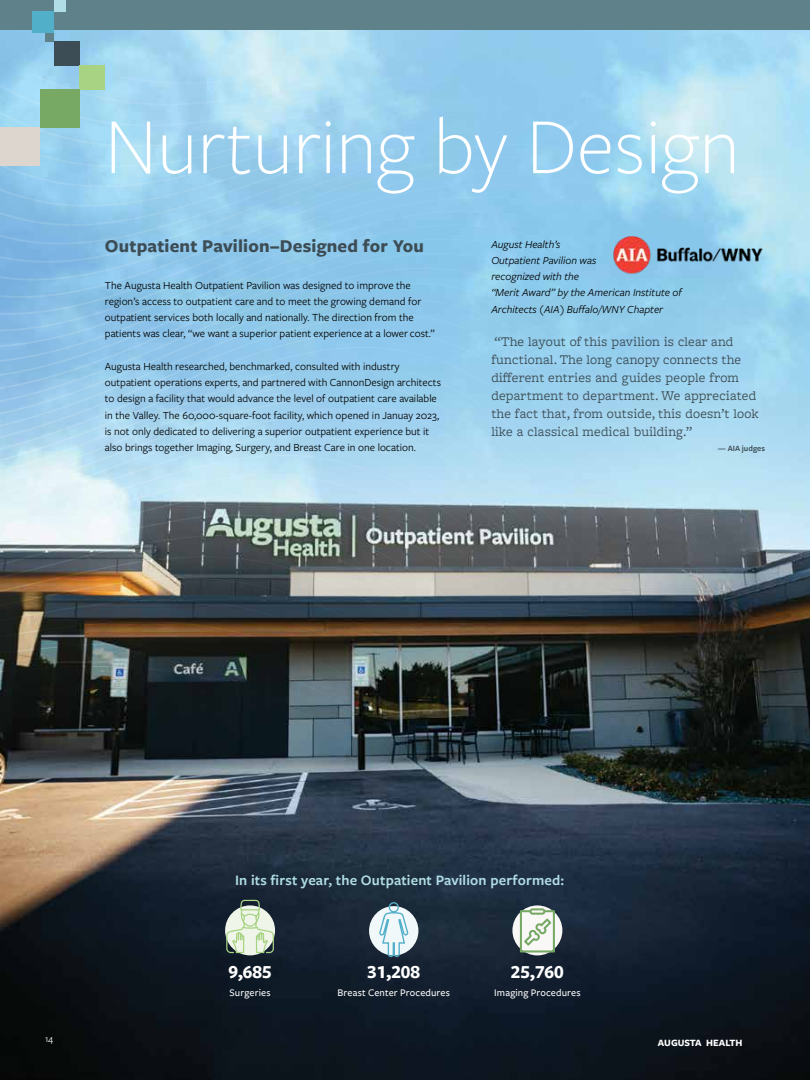
<style>
.page{position:relative;width:810px;height:1080px;background:#fff}
.page>*{position:absolute;margin:0;border:0;box-sizing:border-box;transform-origin:0 0}
.t1{font:300 82.5px "Freight Sans Pro";color:#fff}
.t2{font:700 19.25px "Freight Sans Pro";color:#fff}
.t3{font:700 18.75px "Freight Sans Pro";letter-spacing:.01em;color:#3d4d55}
.t4{font:600 15px "Freight Sans Pro";letter-spacing:.01em;color:#b1dde7}
.t5{font:13.88px/17.9px "Freight Macro Pro";letter-spacing:.01em;color:#3d4d55}
.t6{font:11.25px/16.2px "Freight Sans Pro";color:#000}
.t7{font:italic 11.25px/16.2px "Freight Sans Pro";color:#000}
.t8{font:500 10.5px "Freight Sans Pro";letter-spacing:.01em;color:#fff}
.t9{font:700 10px "Freight Sans Pro";color:#fff}
.t10{font:10px "Freight Sans Pro";color:#fff}
.t11{font:600 8.38px "Freight Sans Pro";color:#3d4d55}
</style>
<div class="page">
<img style="left:0;top:29px;width:810px;height:1051px">
<div style="left:0;top:0;width:810px;height:29px;background:#5e818a"></div>
<img style="left:0;top:76px;width:808px;height:663px">
<svg style="left:512px;top:905px;width:50px;height:50px"></svg>
<svg style="left:520px;top:908px;width:35px;height:45px"></svg>
<svg style="left:226px;top:800px;width:49px;height:277px;background:#37434a"></svg>
<div style="left:369px;top:906px;width:49px;height:50px;background:#f1f8f9;border-radius:50%"></div>
<svg style="left:378px;top:901px;width:31px;height:57px"></svg>
<img style="left:607px;top:230px;width:167px;height:45px">
<div style="left:54px;top:0;width:11px;height:11px;background:#b1dde7"></div>
<div style="left:33px;top:11px;width:21px;height:22px;background:#52afca"></div>
<div style="left:46px;top:33px;width:8px;height:8px;background:#5e818a"></div>
<div style="left:54px;top:41px;width:25px;height:24px;background:#3d4d55"></div>
<div style="left:79px;top:65px;width:26px;height:24px;background:#a8d383"></div>
<div style="left:40px;top:89px;width:39px;height:38px;background:#77a965"></div>
<div style="left:0;top:127px;width:40px;height:38px;background:#dcd6ce"></div>
<h1 class="t1" style="left:105px;top:92px;width:636px">Nurturing by Design</h1>
<h3 class="t3" style="left:105px;top:233px;width:321px">Outpatient Pavilion–Designed for You</h3>
<p class="t6" style="left:105px;top:276px;width:331px">The Augusta Health Outpatient Pavilion was designed to improve the region’s access to outpatient care and to meet the growing demand for outpatient services both locally and nationally. The direction from the patients was clear, “we want a superior patient experience at a lower cost.”</p>
<p class="t6" style="left:105px;top:358px;width:338px">Augusta Health researched, benchmarked, consulted with industry outpatient operations experts, and partnered with CannonDesign architects to design a facility that would advance the level of outpatient care available in the Valley. The 60,000-square-foot facility, which opened in Januay 2023, is not only dedicated to delivering a superior outpatient experience but it also brings together Imaging, Surgery, and Breast Care in one location.</p>
<p class="t7" style="left:491px;top:235px;width:192px">August Health’s<br>Outpatient Pavilion was<br>recognized with the<br>“Merit Award” by the American Institute of<br>Architects (AIA) Buffalo/WNY Chapter</p>
<p class="t5" style="left:491px;top:332px;width:269px">“The layout of this pavilion is clear and functional. The long canopy connects the different entries and guides people from department to department. We appreciated the fact that, from outside, this doesn’t look like a classical medical building.”</p>
<p class="t11" style="left:718px;top:443px;width:49px">— AIA judges</p>
<h3 class="t4" style="left:235px;top:870px;width:331px">In its first year, the Outpatient Pavilion performed:</h3>
<h2 class="t2" style="left:228px;top:959px;width:45px">9,685</h2>
<p class="t8" style="left:229px;top:985px;width:43px">Surgeries</p>
<h2 class="t2" style="left:367px;top:959px;width:54px">31,208</h2>
<p class="t8" style="left:337px;top:985px;width:114px">Breast Center Procedures</p>
<h2 class="t2" style="left:511px;top:959px;width:54px">25,760</h2>
<p class="t8" style="left:494px;top:985px;width:88px">Imaging Procedures</p>
<p class="t10" style="left:45px;top:1032px;width:10px">14</p>
<p class="t9" style="left:658px;top:1036px;width:86px">AUGUSTA HEALTH</p>
</div>
